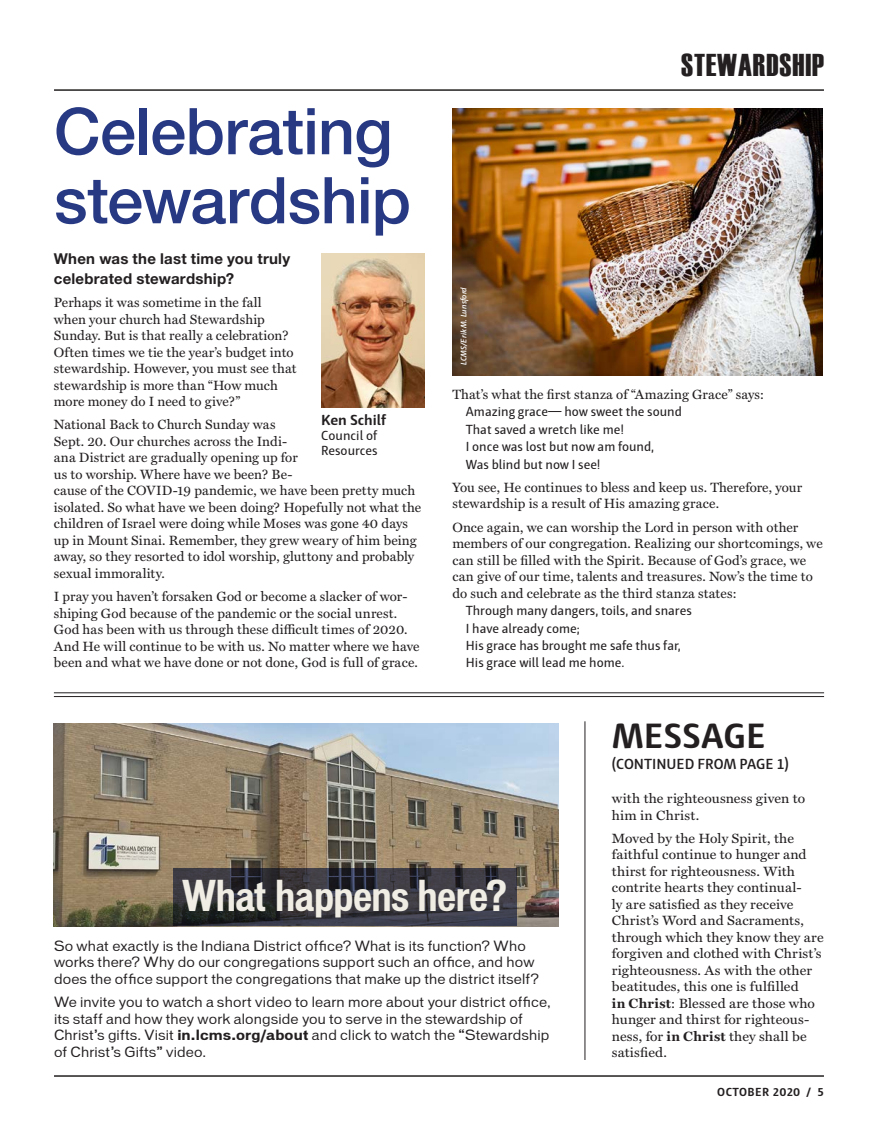
<style>
.page{position:relative;width:878px;height:1141px;background:#fff}
.page>*{position:absolute;margin:0;border:0;box-sizing:border-box;transform-origin:0 0}
.Paragraph_Style_1{font:500 64.5px/69px "Helvetica Neue LT Std";letter-spacing:-.01em;color:#273983}
.Paragraph_Style_1-2{font:700 condensed 40.5px "Vonnes";letter-spacing:-.015em;color:#efede4}
.Headline{font:700 36px "Haptic";letter-spacing:-.005em;color:#231f20}
.Interior_Header_Bar{font:31.5px "Haettenschweiler";letter-spacing:.03em;color:#231f20}
.Paragraph_Style_1-3{font:700 15px/19.5px "Helvetica Neue LT Std";letter-spacing:.015em;color:#231f20}
.Headline-2{font:600 15px "Haptic";color:#231f20}
.Photo_Text{font:700 15px "Haptic";color:#231f20}
.Paragraph_Style_1-4{font:13.5px/16.5px "Miller Text";letter-spacing:.01em;color:#231f20}
.Paragraph_Style_1-5{font:13.5px/16.5px "Miller Text";letter-spacing:.01em;color:#231f20;scale:1.04 1}
.Paragraph_Style_1-6{font:13.5px/16.5px "Vonnes";letter-spacing:.015em;color:#231f20}
.Body_copy{font:13.5px "Haptic";color:#231f20}
.Photo_Text-2{font:13.5px/15px "Haptic";color:#231f20}
.t1{font:700 12px "Haptic";letter-spacing:.04em;color:#231f20}
.Photo_Credit{font:italic 600 8.25px "Haptic";letter-spacing:-.005em;color:#fff}
.s1{font-weight:700}
</style>
<div class="page">
<hr style="left:54px;top:1075px;width:770px;height:2px;background:#231f20">
<hr style="left:54px;top:89px;width:770px;height:2px;background:#231f20">
<hr style="left:54px;top:696px;width:770px;height:1px;background:#231f20">
<hr style="left:54px;top:692px;width:770px;height:1px;background:#231f20">
<img style="left:321px;top:254px;width:104px;height:154px">
<hr style="left:584px;top:721px;width:1px;height:339px;background:#231f20">
<img style="left:54px;top:724px;width:504px;height:202px">
<svg style="left:173px;top:868px;width:343px;height:58px;background:#35353c"></svg>
<img style="left:452px;top:108px;width:370px;height:267px">
<p class="Paragraph_Style_1" style="left:54px;top:96px;width:358px">Celebrating stewardship</p>
<p class="Paragraph_Style_1-3" style="left:54px;top:249px;width:238px">When was the last time you truly celebrated stewardship?</p>
<p class="Paragraph_Style_1-4" style="left:54px;top:294px;width:244px">Perhaps it was sometime in the fall when your church had Stewardship Sunday. But is that really a celebration?<br>Often times we tie the year’s budget into stewardship. However, you must see that stewardship is more than “How much more money do I need to give?”</p>
<p class="Paragraph_Style_1-4" style="left:54px;top:417px;width:369px">National Back to Church Sunday was<br>Sept. 20. Our churches across the Indi-<br>ana District are gradually opening up for<br>us to worship. Where have we been? Be-<br>cause of the COVID-19 pandemic, we have been pretty much isolated. So what have we been doing? Hopefully not what the children of Israel were doing while Moses was gone 40 days up in Mount Sinai. Remember, they grew weary of him being away, so they resorted to idol worship, gluttony and probably sexual immorality.</p>
<p class="Paragraph_Style_1-4" style="left:54px;top:588px;width:367px">I pray you haven’t forsaken God or become a slacker of wor&shy;shiping God because of the pandemic or the social unrest.<br>God has been with us through these difficult times of 2020.<br>And He will continue to be with us. No matter where we have been and what we have done or not done, God is full of grace.</p>
<p class="Photo_Text" style="left:321px;top:411px;width:67px">Ken Schilf</p>
<p class="Photo_Text-2" style="left:321px;top:428px;width:58px">Council of<br>Resources</p>
<p class="Photo_Credit" style="left:458px;top:365px;width:79px;rotate:-90deg">LCMS/Erik M. Lunsford</p>
<p class="Interior_Header_Bar" style="left:681px;top:47px;width:144px">STEWARDSHIP</p>
<p class="Paragraph_Style_1-4" style="left:452px;top:386px;width:313px">That’s what the first stanza of “Amazing Grace” says:</p>
<p class="Body_copy" style="left:466px;top:404px;width:217px">Amazing grace— how sweet the sound</p>
<p class="Body_copy" style="left:466px;top:421px;width:160px">That saved a wretch like me!</p>
<p class="Body_copy" style="left:466px;top:439px;width:190px">I once was lost but now am found,</p>
<p class="Body_copy" style="left:466px;top:456px;width:136px">Was blind but now I see!</p>
<p class="Paragraph_Style_1-4" style="left:452px;top:479px;width:351px">You see, He continues to bless and keep us. Therefore, your stewardship is a result of His amazing grace.</p>
<p class="Paragraph_Style_1-4" style="left:452px;top:519px;width:372px">Once again, we can worship the Lord in person with other members of our congregation. Realizing our shortcomings, we can still be filled with the Spirit. Because of God’s grace, we can give of our time, talents and treasures. Now’s the time to do such and celebrate as the third stanza states:</p>
<p class="Body_copy" style="left:466px;top:603px;width:227px">Through many dangers, toils, and snares</p>
<p class="Body_copy" style="left:466px;top:620px;width:115px">I have already come;</p>
<p class="Body_copy" style="left:466px;top:637px;width:216px">His grace has brought me safe thus far,</p>
<p class="Body_copy" style="left:466px;top:655px;width:160px">His grace will lead me home.</p>
<p class="Paragraph_Style_1-2" style="left:182px;top:870px;width:326px">What happens here?</p>
<p class="Paragraph_Style_1-6" style="left:54px;top:937px;width:486px">So what exactly is the Indiana District office? What is its function? Who works there? Why do our congregations support such an office, and how does the office support the congregations that make up the district itself?</p>
<p class="Paragraph_Style_1-6" style="left:54px;top:994px;width:498px">We invite you to watch a short video to learn more about your district office, its staff and how they work alongside you to serve in the stewardship of Christ’s gifts. Visit <span class="s1">in.lcms.org/about</span> and click to watch the “Stewardship of Christ’s Gifts” video.</p>
<p class="Headline" style="left:612px;top:714px;width:155px">MESSAGE</p>
<p class="Headline-2" style="left:612px;top:755px;width:179px">(CONTINUED FROM PAGE 1)</p>
<p class="Paragraph_Style_1-5" style="left:612px;top:791px;width:187px">with the righteousness given to him in Christ.</p>
<p class="Paragraph_Style_1-5" style="left:612px;top:830px;width:205px">Moved by the Holy Spirit, the faithful continue to hunger and thirst for righteousness. With contrite hearts they continual-<br>ly are satisfied as they receive<br>Christ’s Word and Sacraments, through which they know they are forgiven and clothed with Christ’s righteousness. As with the other beatitudes, this one is fulfilled<br><span class="s1">in Christ</span>: Blessed are those who hunger and thirst for righteous&shy;ness, for <span class="s1">in Christ</span> they shall be satisfied.</p>
<p class="t1" style="left:717px;top:1084px;width:108px">OCTOBER 2020 / 5</p>
</div>
